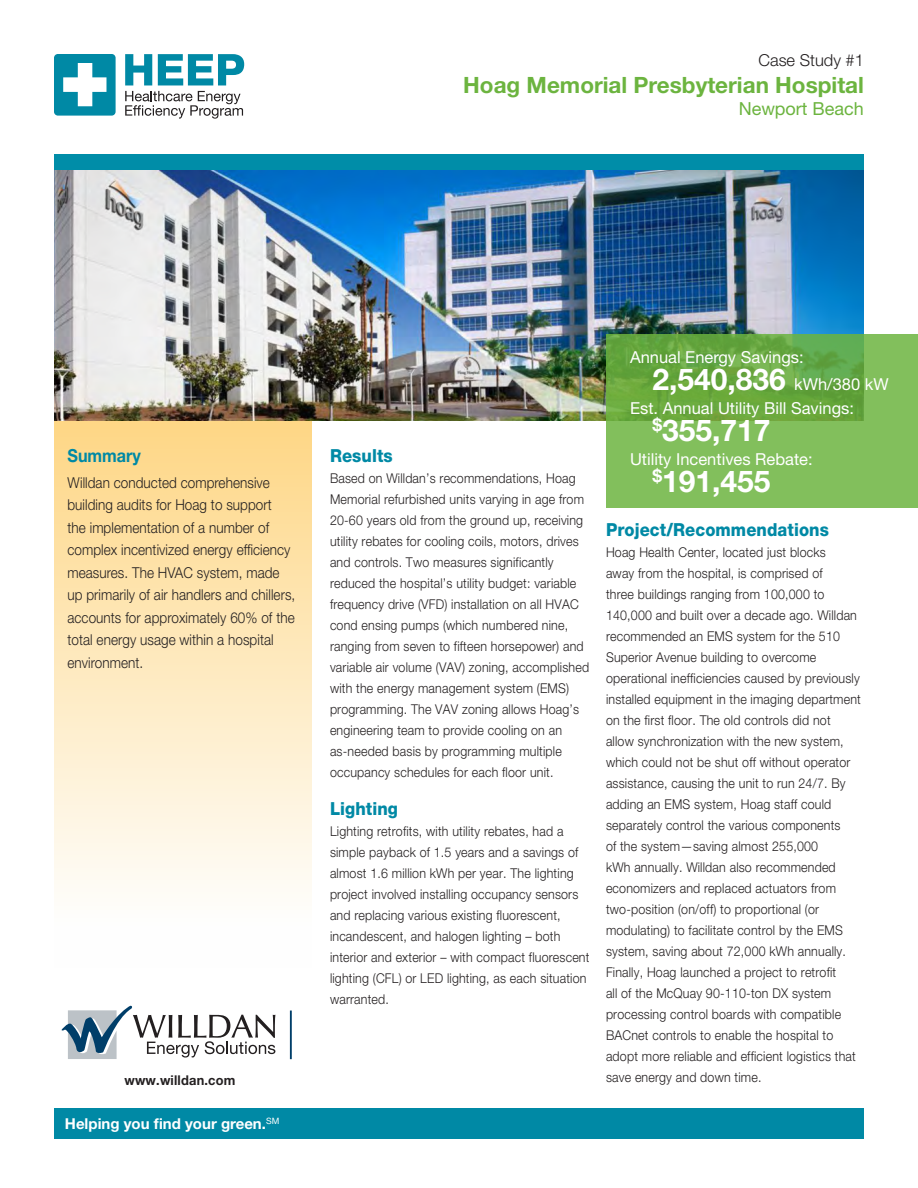
<style>
.page{position:relative;width:918px;height:1188px;background:#fff}
.page>*{position:absolute;margin:0;border:0;box-sizing:border-box;transform-origin:0 0}
.t1{font:700 30px "Helvetica Neue LT Std";color:#fff}
.t2{font:700 22.5px "Helvetica Neue LT Std";color:#6cb43f}
.teal_subhead_1{font:800 18px "Helvetica Neue LT Std";letter-spacing:.005em;color:#0089a5;scale:.92 1}
.t3{font:18px "Helvetica Neue LT Std";color:#6cb43f}
.colored_headings{font:700 18px "Helvetica Neue LT Std";color:#0089a5;scale:.9 1}
.t4{font:16.5px "Helvetica Neue LT Std";color:#fff}
.t5{font:300 16.5px "Helvetica Neue LT Std";color:#231f20}
.t6{font:300 15px/22.5px "Helvetica Neue LT Std";letter-spacing:.005em;color:#231f20;scale:.9 1}
.t7{font:700 15px "Helvetica Neue LT Std";color:#fff}
.section_text{font:300 13.5px/21px "Helvetica Neue LT Std";letter-spacing:.015em;color:#231f20;scale:.92 1}
.Intro{font:700 13.5px "Helvetica Neue LT Std";letter-spacing:.015em;color:#231f20;scale:.95 1}
.s1{font-weight:400;font-size:16.5px}
</style>
<div class="page">
<div style="left:54px;top:421px;width:258px;height:546px;background:linear-gradient(to bottom,#fed786,#feffff)"></div>
<div style="left:54px;top:154px;width:810px;height:16px;background:#008da8"></div>
<img style="left:54px;top:170px;width:810px;height:251px">
<div style="left:54px;top:1108px;width:810px;height:31px;background:#0089a5"></div>
<div style="left:54px;top:54px;width:62px;height:62px;background:#0089a5;border-radius:4px"></div>
<svg style="left:125px;top:54px;width:27px;height:31px"></svg>
<svg style="left:158px;top:54px;width:86px;height:31px"></svg>
<svg style="left:125px;top:91px;width:118px;height:28px"></svg>
<svg style="left:63px;top:63px;width:43px;height:43px"></svg>
<svg style="left:606px;top:334px;width:312px;height:174px;fill:#82bf5c"></svg>
<svg style="left:61px;top:1005px;width:214px;height:54px"></svg>
<hr style="left:290px;top:1011px;width:2px;height:48px;background:#003e69">
<p class="t5" style="left:759px;top:50px;width:107px">Case Study #1</p>
<p class="t2" style="left:463px;top:71px;width:402px">Hoag Memorial Presbyterian Hospital</p>
<p class="t3" style="left:739px;top:98px;width:127px">Newport Beach</p>
<p class="colored_headings" style="left:68px;top:445px;width:83px">Summary</p>
<p class="t6" style="left:68px;top:471px;width:255px">Willdan conducted comprehensive building audits for Hoag to support<br>the implementation of a number of complex incentivized energy efficiency measures. The HVAC system, made up primarily of air handlers and chillers, accounts for approximately 60% of the total energy usage within a hospital environment.</p>
<p class="Intro" style="left:124px;top:1072px;width:118px">www.willdan.com</p>
<p class="t7" style="left:65px;top:1114px;width:216px">Helping you find your green.<sup>SM</sup></p>
<p class="teal_subhead_1" style="left:330px;top:445px;width:70px">Results</p>
<p class="section_text" style="left:330px;top:468px;width:283px">Based on Willdan’s recommendations, Hoag Memorial refurbished units varying in age from 20-60 years old from the ground up, receiving utility rebates for cooling coils, motors, drives and controls. Two measures significantly reduced the hospital’s utility budget: variable frequency drive (VFD) installation on all HVAC cond ensing pumps (which numbered nine, ranging from seven to fifteen horsepower) and variable air volume (VAV) zoning, accomplished with the energy management system (EMS) programming. The VAV zoning allows Hoag’s engineering team to provide cooling on an as-needed basis by programming multiple occupancy schedules for each floor unit.</p>
<p class="teal_subhead_1" style="left:330px;top:798px;width:75px">Lighting</p>
<p class="section_text" style="left:330px;top:821px;width:284px">Lighting retrofits, with utility rebates, had a simple payback of 1.5 years and a savings of almost 1.6 million kWh per year. The lighting project involved installing occupancy sensors and replacing various existing fluorescent, incandescent, and halogen lighting – both interior and exterior – with compact fluorescent lighting (CFL) or LED lighting, as each situation warranted.</p>
<p class="t4" style="left:630px;top:347px;width:175px">Annual Energy Savings:</p>
<p class="t1" style="left:652px;top:361px;width:238px">2,540,836 <span class="s1">kWh/380 kW</span></p>
<p class="t4" style="left:630px;top:398px;width:225px">Est. Annual Utility Bill Savings:</p>
<p class="t1" style="left:652px;top:412px;width:120px"><sup>$</sup>355,717</p>
<p class="t4" style="left:630px;top:449px;width:184px">Utility Incentives Rebate:</p>
<p class="t1" style="left:652px;top:463px;width:120px"><sup>$</sup>191,455</p>
<p class="teal_subhead_1" style="left:606px;top:518px;width:244px">Project/Recommendations</p>
<p class="section_text" style="left:606px;top:541px;width:279px">Hoag Health Center, located just blocks<br>away from the hospital, is comprised of<br>three buildings ranging from 100,000 to 140,000 and built over a decade ago. Willdan recommended an EMS system for the 510<br>Superior Avenue building to overcome operational inefficiencies caused by previously installed equipment in the imaging department on the first floor. The old controls did not allow synchronization with the new system, which could not be shut off without operator assistance, causing the unit to run 24/7. By adding an EMS system, Hoag staff could separately control the various components<br>of the system—saving almost 255,000<br>kWh annually. Willdan also recommended economizers and replaced actuators from two-position (on/off) to proportional (or modulating) to facilitate control by the EMS system, saving about 72,000 kWh annually.<br>Finally, Hoag launched a project to retrofit<br>all of the McQuay 90-110-ton DX system processing control boards with compatible BACnet controls to enable the hospital to adopt more reliable and efficient logistics that save energy and down time.</p>
</div>
